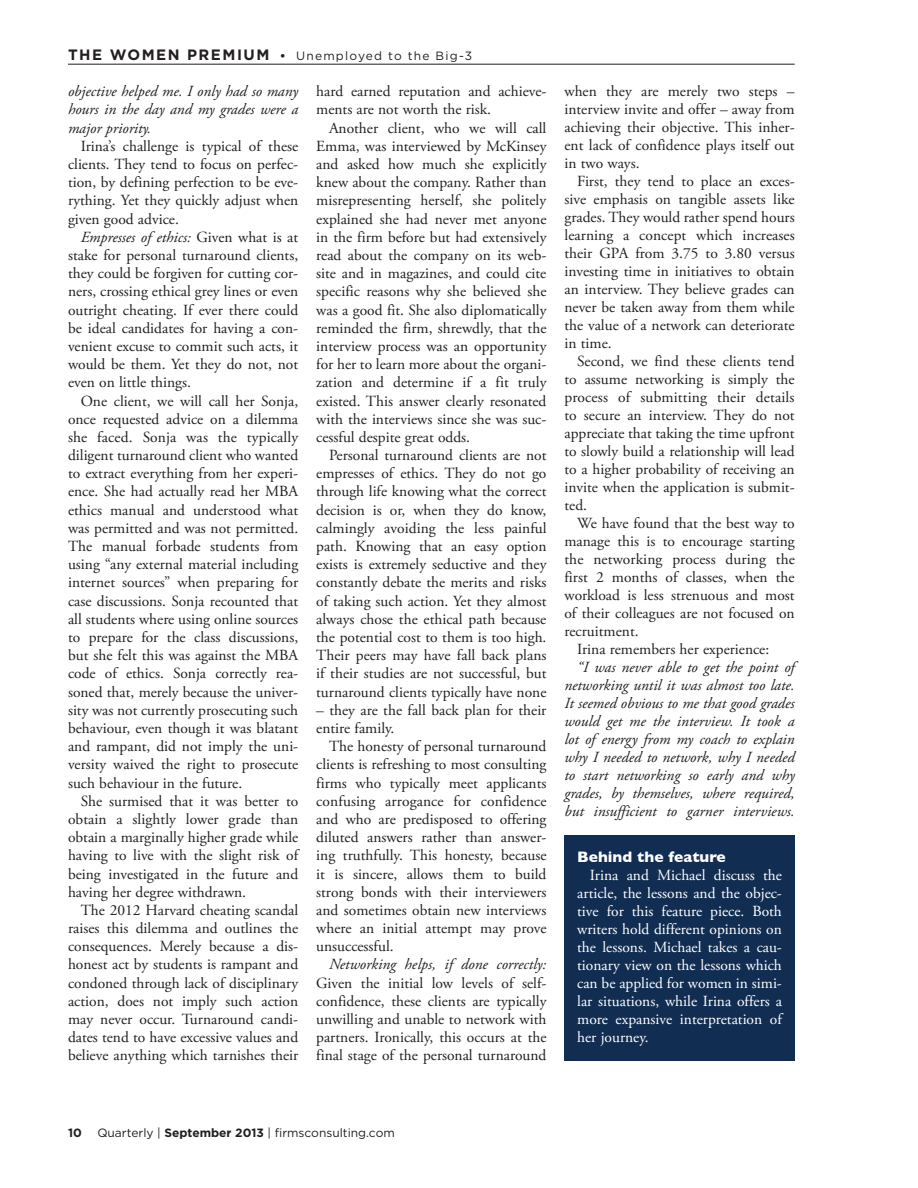
<style>
.page{position:relative;width:918px;height:1188px;background:#fff}
.page>*{position:absolute;margin:0;border:0;box-sizing:border-box;transform-origin:0 0}
.Body_indent{font:15.45px/18.1px "Adobe Garamond Pro";color:#231f20;text-align:justify}
.Body_indent-2{font:italic 15.45px/18px "Adobe Garamond Pro";color:#231f20;text-align:justify}
.Body_indent_white{font:15.45px/18px "Adobe Garamond Pro";color:#fff;text-align:justify}
.Subtile_white{font:700 15.45px "Gill Sans";color:#fff}
.t1{font:12px "Gotham";color:#231f20}
.t2{font:12px "Gotham";letter-spacing:.1em;color:#231f20}
.t3{font:700 12px "Gotham";color:#231f20}
.s1{font-weight:700;font-size:15px}
.s2{font-weight:700}
.s3{font-style:italic}
</style>
<div class="page">
<hr style="left:68px;top:64px;width:727px;height:1px;background:#231f20">
<div style="left:564px;top:835px;width:231px;height:225px;background:#112e52"></div>
<p class="t2" style="left:68px;top:49px;width:406px"><span class="s1">THE WOMEN PREMIUM</span> <span class="s2">•</span> Unemployed to the Big-3</p>
<p class="Body_indent-2" style="left:68px;top:83px;width:232px">objective helped me. I only had so many hours in the day and my grades were a major priority.</p>
<p class="Body_indent" style="left:68px;top:137px;width:232px;text-indent:13px">Irina’s challenge is typical of these clients. They tend to focus on perfec&shy;tion, by defining perfection to be eve&shy;rything. Yet they quickly adjust when given good advice.</p>
<p class="Body_indent" style="left:68px;top:228px;width:232px;text-indent:13px"><span class="s3">Empresses of ethics:</span> Given what is at stake for personal turnaround clients, they could be forgiven for cutting cor&shy;ners, crossing ethical grey lines or even outright cheating. If ever there could be ideal candidates for having a con&shy;venient excuse to commit such acts, it would be them. Yet they do not, not even on little things.</p>
<p class="Body_indent" style="left:68px;top:392px;width:232px;text-indent:13px">One client, we will call her Sonja, once requested advice on a dilemma she faced. Sonja was the typically diligent turnaround client who wanted to extract everything from her experi&shy;ence. She had actually read her MBA ethics manual and understood what was permitted and was not permitted.<br>The manual forbade students from using “any external material including internet sources” when preparing for case discussions. Sonja recounted that all students where using online sources to prepare for the class discussions, but she felt this was against the MBA code of ethics. Sonja correctly rea&shy;soned that, merely because the univer&shy;sity was not currently prosecuting such behaviour, even though it was blatant and rampant, did not imply the uni&shy;versity waived the right to prosecute such behaviour in the future.</p>
<p class="Body_indent" style="left:68px;top:792px;width:232px;text-indent:13px">She surmised that it was better to obtain a slightly lower grade than obtain a marginally higher grade while having to live with the slight risk of being investigated in the future and having her degree withdrawn.</p>
<p class="Body_indent" style="left:68px;top:901px;width:232px;text-indent:13px">The 2012 Harvard cheating scandal raises this dilemma and outlines the consequences. Merely because a dis&shy;honest act by students is rampant and condoned through lack of disciplinary action, does not imply such action may never occur. Turnaround candi&shy;dates tend to have excessive values and believe anything which tarnishes their</p>
<p class="Body_indent" style="left:316px;top:83px;width:232px">hard earned reputation and achieve&shy;ments are not worth the risk.</p>
<p class="Body_indent" style="left:316px;top:119px;width:232px;text-indent:13px">Another client, who we will call Emma, was interviewed by McKinsey and asked how much she explicitly knew about the company. Rather than misrepresenting herself, she politely explained she had never met anyone in the firm before but had extensively read about the company on its web&shy;site and in magazines, and could cite specific reasons why she believed she was a good fit. She also diplomatically reminded the firm, shrewdly, that the interview process was an opportunity for her to learn more about the organi&shy;zation and determine if a fit truly existed. This answer clearly resonated with the interviews since she was suc&shy;cessful despite great odds.</p>
<p class="Body_indent" style="left:316px;top:447px;width:232px;text-indent:13px">Personal turnaround clients are not empresses of ethics. They do not go through life knowing what the correct decision is or, when they do know, calmingly avoiding the less painful path. Knowing that an easy option exists is extremely seductive and they constantly debate the merits and risks of taking such action. Yet they almost always chose the ethical path because the potential cost to them is too high.<br>Their peers may have fall back plans if their studies are not successful, but turnaround clients typically have none</p>
<p class="Body_indent" style="left:316px;top:701px;width:232px">– they are the fall back plan for their entire family.</p>
<p class="Body_indent" style="left:316px;top:738px;width:232px;text-indent:13px">The honesty of personal turnaround clients is refreshing to most consulting firms who typically meet applicants confusing arrogance for confidence and who are predisposed to offering diluted answers rather than answer&shy;ing truthfully. This honesty, because it is sincere, allows them to build strong bonds with their interviewers and sometimes obtain new interviews where an initial attempt may prove unsuccessful.</p>
<p class="Body_indent" style="left:316px;top:956px;width:232px;text-indent:13px"><span class="s3">Networking helps, if done correctly:<br></span>Given the initial low levels of self&shy;confidence, these clients are typically unwilling and unable to network with partners. Ironically, this occurs at the final stage of the personal turnaround</p>
<p class="Body_indent" style="left:564px;top:83px;width:232px">when they are merely two steps – interview invite and offer – away from achieving their objective. This inher&shy;ent lack of confidence plays itself out in two ways.</p>
<p class="Body_indent" style="left:564px;top:173px;width:232px;text-indent:13px">First, they tend to place an exces&shy;sive emphasis on tangible assets like grades. They would rather spend hours learning a concept which increases their GPA from 3.75 to 3.80 versus investing time in initiatives to obtain an interview. They believe grades can never be taken away from them while the value of a network can deteriorate in time.</p>
<p class="Body_indent" style="left:564px;top:353px;width:232px;text-indent:13px">Second, we find these clients tend to assume networking is simply the process of submitting their details to secure an interview. They do not appreciate that taking the time upfront to slowly build a relationship will lead to a higher probability of receiving an invite when the application is submit&shy;ted.</p>
<p class="Body_indent" style="left:564px;top:515px;width:232px;text-indent:13px">We have found that the best way to manage this is to encourage starting the networking process during the first 2 months of classes, when the workload is less strenuous and most of their colleagues are not focused on recruitment.</p>
<p class="Body_indent" style="left:577px;top:641px;width:194px">Irina remembers her experience:</p>
<p class="Body_indent-2" style="left:564px;top:659px;width:232px;text-indent:13px">“I was never able to get the point of networking until it was almost too late.<br>It seemed obvious to me that good grades would get me the interview. It took a lot of energy from my coach to explain why I needed to network, why I needed to start networking so early and why grades, by themselves, where required, but insufficient to garner interviews.</p>
<p class="Subtile_white" style="left:577px;top:848px;width:150px">Behind the feature</p>
<p class="Body_indent_white" style="left:577px;top:867px;width:206px;text-indent:13px">Irina and Michael discuss the article, the lessons and the objec&shy;tive for this feature piece. Both writers hold different opinions on the lessons. Michael takes a cau&shy;tionary view on the lessons which can be applied for women in simi&shy;lar situations, while Irina offers a more expansive interpretation of her journey.</p>
<p class="t3" style="left:68px;top:1126px;width:15px">10</p>
<p class="t1" style="left:97px;top:1126px;width:299px">Quarterly | <span class="s2">SEPTEMBER 2013</span> | firmsconsulting.com</p>
</div>
